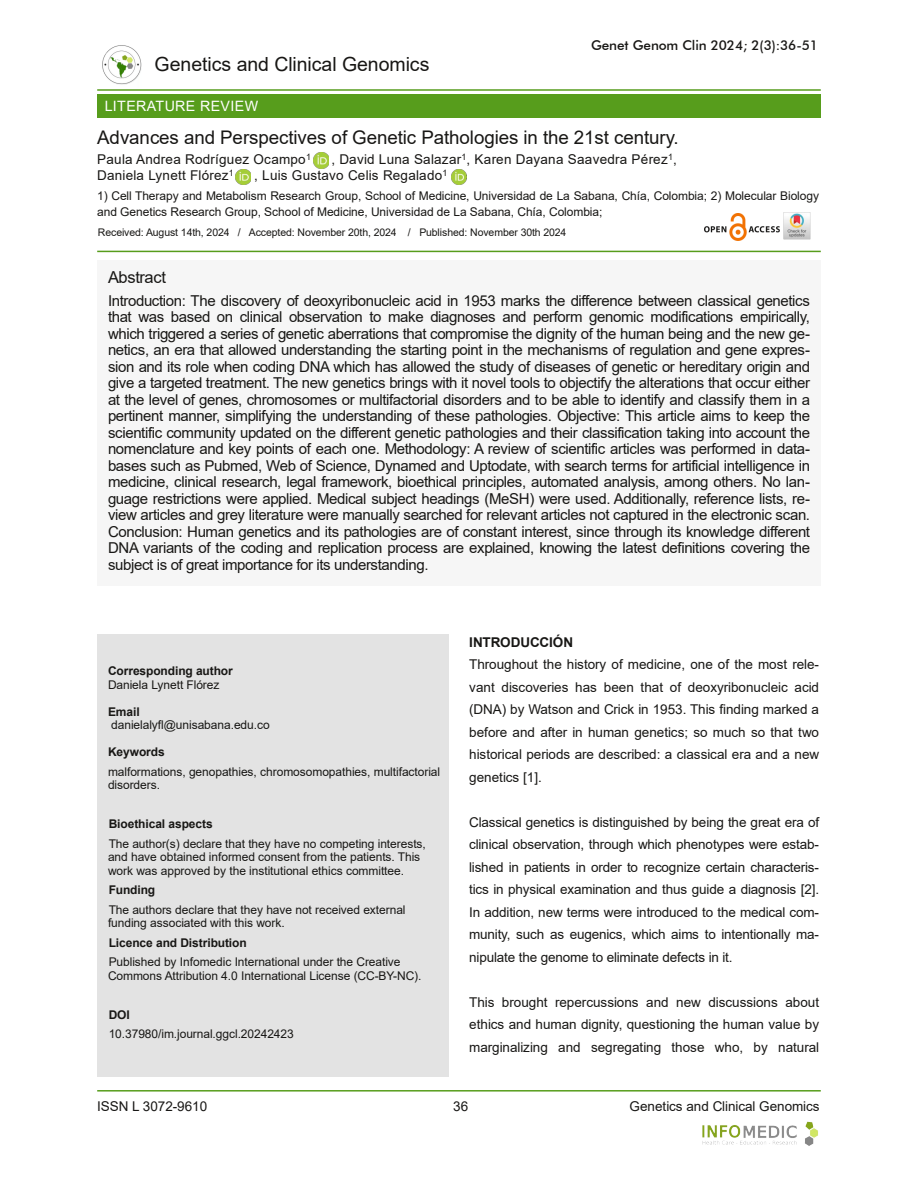
<style>
.page{position:relative;width:918px;height:1188px;background:#fff}
.page>*{position:absolute;margin:0;border:0;box-sizing:border-box;transform-origin:0 0}
.t1{font:19.5px "Arial";color:#181715}
.t2{font:18.75px "Arial";letter-spacing:-.005em;color:#181715}
.t3{font:16.5px "Arial";letter-spacing:-.02em;color:#181715}
.t4{font:15px/16.5px "Arial";letter-spacing:-.025em;color:#181715;text-align:justify}
.t5{font:14.25px "Arial";letter-spacing:.025em;color:#fff}
.t6{font:13.5px/22.5px "Arial";color:#181715;text-align:justify}
.t7{font:13.5px "Arial";letter-spacing:.02em;color:#181715}
.t8{font:500 13.5px "Futura BT";letter-spacing:-.005em;color:#181715}
.t9{font:700 13.5px "Arial";letter-spacing:-.01em;color:#181715}
.t10{font:12px/13.5px "Arial";letter-spacing:-.005em;color:#181715}
.t11{font:700 12px "Arial";letter-spacing:-.005em;color:#181715}
.t12{font:10.5px "Arial";letter-spacing:-.015em;color:#181715}
</style>
<div class="page">
<hr style="left:97px;top:1090px;width:724px;height:2px;background:#579d1c">
<img style="left:102px;top:45px;width:40px;height:40px">
<hr style="left:97px;top:89px;width:724px;height:2px;background:#579d1c">
<img style="left:702px;top:1121px;width:116px;height:25px">
<div style="left:97px;top:94px;width:724px;height:24px;background:#579d1c"></div>
<div style="left:97px;top:261px;width:724px;height:325px;background:#f6f6f6"></div>
<div style="left:97px;top:634px;width:352px;height:443px;background:#e3e3e3"></div>
<hr style="left:97px;top:251px;width:724px;height:1px;background:#579d1c">
<img style="left:783px;top:213px;width:28px;height:27px">
<img style="left:704px;top:213px;width:76px;height:27px">
<img style="left:452px;top:169px;width:15px;height:16px">
<img style="left:314px;top:153px;width:15px;height:15px">
<img style="left:236px;top:169px;width:15px;height:16px">
<h1 class="t1" style="left:155px;top:54px;width:276px">Genetics and Clinical Genomics</h1>
<p class="t5" style="left:105px;top:98px;width:155px">LITERATURE REVIEW</p>
<p class="t8" style="left:591px;top:37px;width:229px">Genet Genom Clin 2024; 2(3):36-51</p>
<p class="t2" style="left:97px;top:127px;width:583px">Advances and Perspectives of Genetic Pathologies in the 21st century.</p>
<p class="t7" style="left:97px;top:151px;width:215px">Paula Andrea Rodríguez Ocampo<sup>1</sup></p>
<p class="t7" style="left:331px;top:151px;width:347px">, David Luna Salazar<sup>1</sup>, Karen Dayana Saavedra Pérez<sup>1</sup>,</p>
<p class="t7" style="left:97px;top:168px;width:138px">Daniela Lynett Flórez<sup>1</sup></p>
<p class="t7" style="left:254px;top:168px;width:195px">, Luis Gustavo Celis Regalado<sup>1</sup></p>
<p class="t10" style="left:97px;top:187px;width:723px;line-height:16.5px">1) Cell Therapy and Metabolism Research Group, School of Medicine, Universidad de La Sabana, Chía, Colombia; 2) Molecular Biology and Genetics Research Group, School of Medicine, Universidad de La Sabana, Chía, Colombia;</p>
<p class="t12" style="left:98px;top:226px;width:470px">Received: August 14th, 2024 / Accepted: November 20th, 2024 / Published: November 30th 2024</p>
<p class="t3" style="left:108px;top:268px;width:59px">Abstract</p>
<p class="t4" style="left:108px;top:292px;width:704px">Introduction: The discovery of deoxyribonucleic acid in 1953 marks the difference between classical genetics that was based on clinical observation to make diagnoses and perform genomic modifications empirically, which triggered a series of genetic aberrations that compromise the dignity of the human being and the new ge&shy;netics, an era that allowed understanding the starting point in the mechanisms of regulation and gene expres&shy;sion and its role when coding DNA which has allowed the study of diseases of genetic or hereditary origin and give a targeted treatment. The new genetics brings with it novel tools to objectify the alterations that occur either at the level of genes, chromosomes or multifactorial disorders and to be able to identify and classify them in a pertinent manner, simplifying the understanding of these pathologies. Objective: This article aims to keep the scientific community updated on the different genetic pathologies and their classification taking into account the nomenclature and key points of each one. Methodology: A review of scientific articles was performed in data&shy;bases such as Pubmed, Web of Science, Dynamed and Uptodate, with search terms for artificial intelligence in medicine, clinical research, legal framework, bioethical principles, automated analysis, among others. No lan&shy;guage restrictions were applied. Medical subject headings (MeSH) were used. Additionally, reference lists, re&shy;view articles and grey literature were manually searched for relevant articles not captured in the electronic scan.<br>Conclusion: Human genetics and its pathologies are of constant interest, since through its knowledge different DNA variants of the coding and replication process are explained, knowing the latest definitions covering the subject is of great importance for its understanding.</p>
<p class="t11" style="left:108px;top:664px;width:126px">Corresponding author</p>
<p class="t10" style="left:108px;top:678px;width:113px">Daniela Lynett Flórez</p>
<p class="t11" style="left:108px;top:705px;width:33px">Email</p>
<p class="t10" style="left:111px;top:718px;width:160px">danielalyfl@unisabana.edu.co</p>
<p class="t11" style="left:108px;top:745px;width:58px">Keywords</p>
<p class="t10" style="left:108px;top:765px;width:334px">malformations, genopathies, chromosomopathies, multifactorial disorders.</p>
<p class="t11" style="left:109px;top:817px;width:106px">Bioethical aspects</p>
<p class="t10" style="left:108px;top:837px;width:319px">The author(s) declare that they have no competing interests, and have obtained informed consent from the patients. This work was approved by the institutional ethics committee.</p>
<p class="t11" style="left:109px;top:883px;width:48px">Funding</p>
<p class="t10" style="left:108px;top:903px;width:299px">The authors declare that they have not received external funding associated with this work.</p>
<p class="t11" style="left:109px;top:936px;width:140px">Licence and Distribution</p>
<p class="t10" style="left:108px;top:955px;width:315px">Published by Infomedic International under the Creative<br>Commons Attribution 4.0 International License (CC-BY-NC).</p>
<p class="t11" style="left:109px;top:1008px;width:23px">DOI</p>
<p class="t10" style="left:109px;top:1027px;width:187px">10.37980/im.journal.ggcl.20242423</p>
<p class="t9" style="left:469px;top:635px;width:105px">INTRODUCCIÓN</p>
<p class="t6" style="left:469px;top:654px;width:352px">Throughout the history of medicine, one of the most rele&shy;vant discoveries has been that of deoxyribonucleic acid (DNA) by Watson and Crick in 1953. This finding marked a before and after in human genetics; so much so that two historical periods are described: a classical era and a new genetics [1].</p>
<p class="t6" style="left:469px;top:811px;width:351px">Classical genetics is distinguished by being the great era of clinical observation, through which phenotypes were estab&shy;lished in patients in order to recognize certain characteris&shy;tics in physical examination and thus guide a diagnosis [2].<br>In addition, new terms were introduced to the medical com&shy;munity, such as eugenics, which aims to intentionally ma&shy;nipulate the genome to eliminate defects in it.</p>
<p class="t6" style="left:469px;top:991px;width:352px">This brought repercussions and new discussions about ethics and human dignity, questioning the human value by marginalizing and segregating those who, by natural</p>
<p class="t6" style="left:97px;top:1096px;width:112px">ISSN L 3072-9610</p>
<p class="t6" style="left:453px;top:1095px;width:17px">36</p>
<p class="t6" style="left:630px;top:1095px;width:192px">Genetics and Clinical Genomics</p>
</div>
